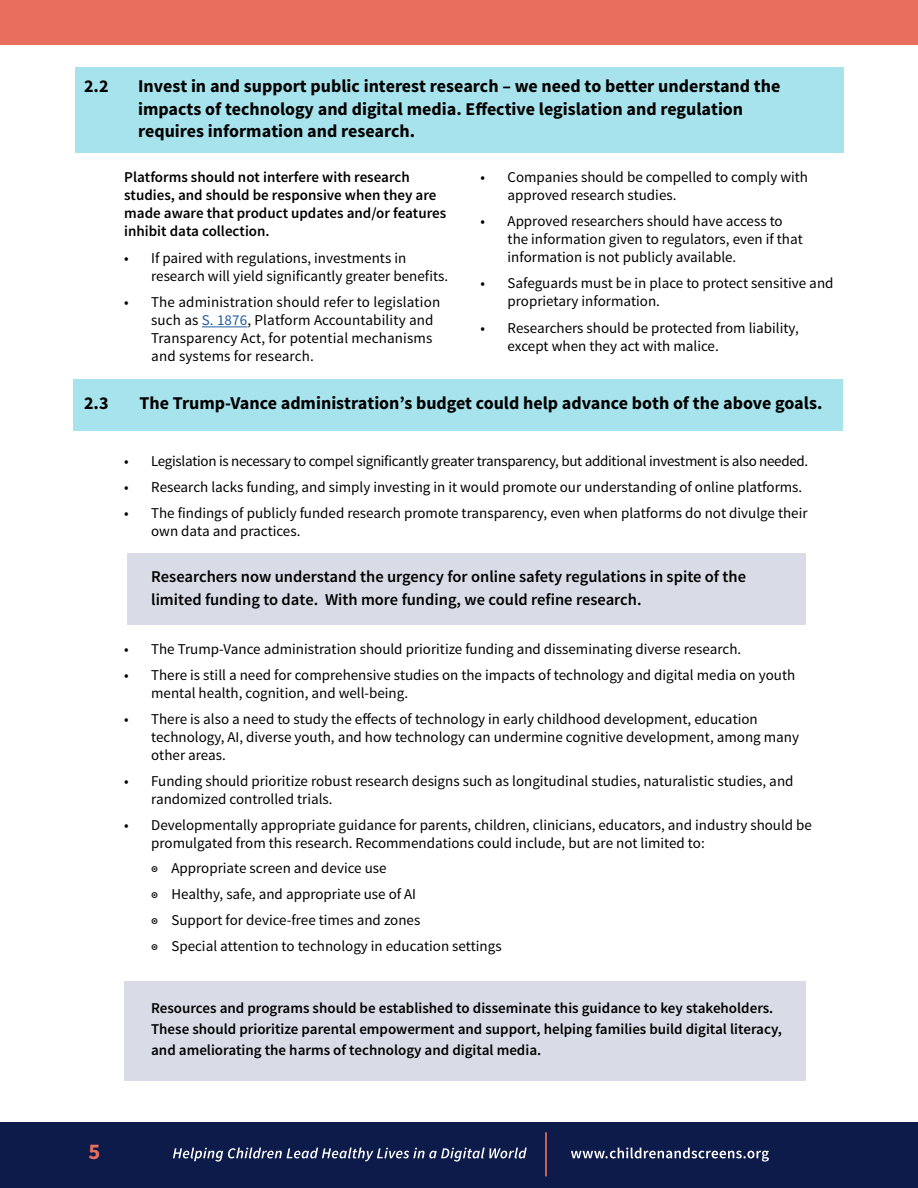
<style>
.page{position:relative;width:918px;height:1188px;background:#fff}
.page>*{position:absolute;margin:0;border:0;box-sizing:border-box;transform-origin:0 0}
.t1{font:700 22.5px "Source Sans Pro";color:#e86e5e}
.t2{font:700 18px/22.5px "Source Sans Pro";color:#000}
.t3{font:600 16.5px/22.5px "Source Sans Pro";color:#000}
.t4{font:15px/18px "Source Sans Pro";color:#000}
.t5{font:600 15px/18px "Source Sans Pro";color:#000}
.t6{font:15px "Source Sans Pro";letter-spacing:-.02em;color:#000}
.s1{color:#215e9e}
.s2{font-weight:600}
</style>
<div class="page">
<div style="left:0;top:1122px;width:918px;height:66px;background:#0d1b4a"></div>
<svg style="left:173px;top:1148px;width:354px;height:14px"></svg>
<svg style="left:571px;top:1148px;width:198px;height:14px"></svg>
<hr style="left:545px;top:1132px;width:2px;height:44px;background:#e86e5e">
<div style="left:0;top:0;width:918px;height:44px;background:#e86e5e"></div>
<div style="left:73px;top:379px;width:769px;height:51px;background:#a7e3ec"></div>
<div style="left:127px;top:554px;width:678px;height:71px;background:#d9dce6"></div>
<div style="left:124px;top:982px;width:681px;height:99px;background:#d9dce6"></div>
<div style="left:75px;top:67px;width:769px;height:85px;background:#a7e3ec"></div>
<hr style="left:202px;top:327px;width:45px;height:1px;background:#215e9e">
<p class="t2" style="left:84px;top:76px;width:26px">2.2</p>
<p class="t2" style="left:138px;top:76px;width:644px">Invest in and support public interest research – we need to better understand the impacts of technology and digital media. Effective legislation and regulation requires information and research.</p>
<p class="t5" style="left:124px;top:169px;width:324px">Platforms should not interfere with research studies, and should be responsive when they are made aware that product updates and/or features inhibit data collection.</p>
<p class="t4" style="left:151px;top:250px;width:298px;text-indent:-27px">• If paired with regulations, investments in research will yield significantly greater benefits.</p>
<p class="t4" style="left:151px;top:294px;width:291px;text-indent:-27px">• The administration should refer to legislation such as <span class="s1">S. 1876</span>, Platform Accountability and Transparency Act, for potential mechanisms and systems for research.</p>
<p class="t4" style="left:508px;top:169px;width:302px;text-indent:-27px">• Companies should be compelled to comply with approved research studies.</p>
<p class="t4" style="left:508px;top:213px;width:297px;text-indent:-27px">• Approved researchers should have access to the information given to regulators, even if that information is not publicly available.</p>
<p class="t4" style="left:508px;top:275px;width:327px;text-indent:-27px">• Safeguards must be in place to protect sensitive and proprietary information.</p>
<p class="t4" style="left:508px;top:319px;width:293px;text-indent:-27px">• Researchers should be protected from liability, except when they act with malice.</p>
<p class="t2" style="left:84px;top:393px;width:26px">2.3</p>
<p class="t2" style="left:139px;top:393px;width:684px">The Trump-Vance administration’s budget could help advance both of the above goals.</p>
<p class="t6" style="left:124px;top:452px;width:686px">• Legislation is necessary to compel significantly greater transparency, but additional investment is also needed.</p>
<p class="t4" style="left:124px;top:478px;width:680px">• Research lacks funding, and simply investing in it would promote our understanding of online platforms.</p>
<p class="t4" style="left:151px;top:504px;width:658px;text-indent:-27px">• The findings of publicly funded research promote transparency, even when platforms do not divulge their own data and practices.</p>
<p class="t3" style="left:151px;top:566px;width:596px">Researchers now understand the urgency for online safety regulations in spite of the limited funding to date. With more funding, we could refine research.</p>
<p class="t4" style="left:124px;top:640px;width:619px">• The Trump-Vance administration should prioritize funding and disseminating diverse research.</p>
<p class="t4" style="left:151px;top:666px;width:646px;text-indent:-27px">• There is still a need for comprehensive studies on the impacts of technology and digital media on youth mental health, cognition, and well-being.</p>
<p class="t4" style="left:151px;top:710px;width:650px;text-indent:-27px">• There is also a need to study the effects of technology in early childhood development, education technology, AI, diverse youth, and how technology can undermine cognitive development, among many other areas.</p>
<p class="t4" style="left:151px;top:772px;width:644px;text-indent:-27px">• Funding should prioritize robust research designs such as longitudinal studies, naturalistic studies, and randomized controlled trials.</p>
<p class="t4" style="left:151px;top:816px;width:662px;text-indent:-27px">• Developmentally appropriate guidance for parents, children, clinicians, educators, and industry should be promulgated from this research. Recommendations could include, but are not limited to:</p>
<p class="t4" style="left:151px;top:855px;width:352px;line-height:26.1px"><span class="s2">◉</span> Appropriate screen and device use<br><span class="s2">◉</span> Healthy, safe, and appropriate use of AI<br><span class="s2">◉</span> Support for device-free times and zones<br><span class="s2">◉</span> Special attention to technology in education settings</p>
<h1 class="t1" style="left:89px;top:1137px;width:13px">5</h1>
<p class="t5" style="left:151px;top:998px;width:632px;line-height:21px">Resources and programs should be established to disseminate this guidance to key stakeholders.<br>These should prioritize parental empowerment and support, helping families build digital literacy, and ameliorating the harms of technology and digital media.</p>
</div>
